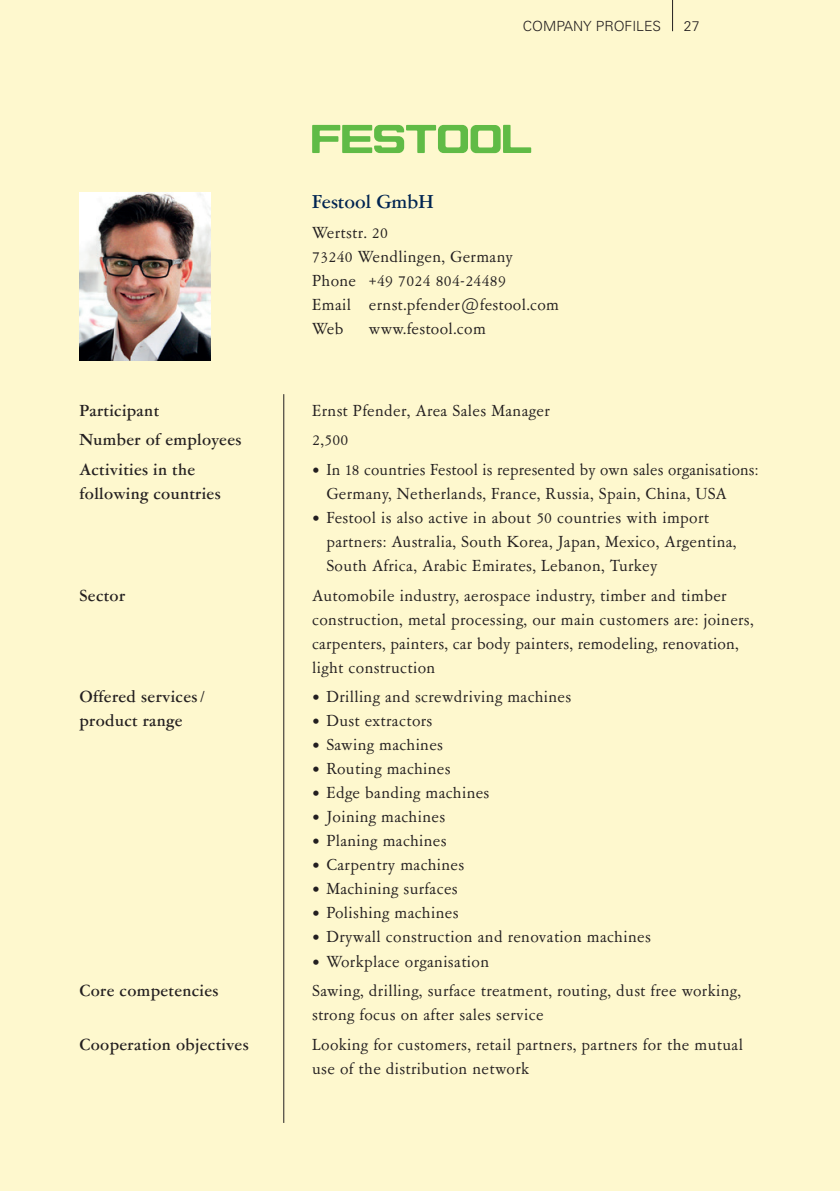
<style>
.page{position:relative;width:840px;height:1191px;background:#fff}
.page>*{position:absolute;margin:0;border:0;box-sizing:border-box;transform-origin:0 0}
.Firma_lang{font:500 21px "Garamont Amst SB";letter-spacing:.005em;color:#002451}
.Copy_Firmenprofil{font:18px/24px "Garamont Amst SB Rom";letter-spacing:.02em;color:#231f20}
.Spalte_links{font:500 18px/24px "Garamont Amst SB";letter-spacing:.02em;color:#231f20}
.Kontaktdaten{font:18px "Garamont Amst SB Rom";letter-spacing:.02em;color:#231f20}
.t1{font:300 14px "Univers";color:#231f20}
</style>
<div class="page">
<div style="left:0;top:0;width:839px;height:1191px;background:#fef8ce"></div>
<hr style="left:671px;top:0;width:1px;height:31px;background:#231f20">
<hr style="left:283px;top:394px;width:1px;height:729px;background:#231f20">
<img style="left:79px;top:193px;width:131px;height:167px">
<svg style="left:312px;top:125px;width:219px;height:28px"></svg>
<p class="t1" style="left:522px;top:18px;width:140px">COMPANY PROFILES</p>
<p class="t1" style="left:683px;top:18px;width:17px">27</p>
<p class="Spalte_links" style="left:79px;top:399px;width:81px">Participant</p>
<p class="Spalte_links" style="left:79px;top:428px;width:163px">Number of employees</p>
<p class="Spalte_links" style="left:79px;top:458px;width:143px">Activities in the following countries</p>
<p class="Spalte_links" style="left:79px;top:584px;width:47px">Sector</p>
<p class="Spalte_links" style="left:79px;top:685px;width:126px">Offered services/ product range</p>
<p class="Spalte_links" style="left:79px;top:979px;width:140px">Core competencies</p>
<p class="Spalte_links" style="left:79px;top:1033px;width:171px">Cooperation objectives</p>
<p class="Firma_lang" style="left:312px;top:191px;width:123px">Festool GmbH</p>
<p class="Kontaktdaten" style="left:312px;top:224px;width:77px">Wertstr. 20</p>
<p class="Kontaktdaten" style="left:312px;top:248px;width:202px">73240 Wendlingen, Germany</p>
<p class="Kontaktdaten" style="left:369px;top:271px;width:138px">+49 7024 804-24489</p>
<p class="Kontaktdaten" style="left:369px;top:295px;width:191px">ernst.pfender@festool.com</p>
<p class="Kontaktdaten" style="left:369px;top:319px;width:118px">www.festool.com</p>
<p class="Kontaktdaten" style="left:312px;top:271px;width:45px">Phone</p>
<p class="Kontaktdaten" style="left:312px;top:295px;width:40px">Email</p>
<p class="Kontaktdaten" style="left:312px;top:319px;width:33px">Web</p>
<p class="Copy_Firmenprofil" style="left:312px;top:399px;width:239px">Ernst Pfender, Area Sales Manager</p>
<p class="Copy_Firmenprofil" style="left:312px;top:428px;width:38px">2,500</p>
<p class="Copy_Firmenprofil" style="left:326px;top:458px;width:433px;text-indent:-14px">• In 18 countries Festool is represented by own sales organisations:<br>Germany, Netherlands, France, Russia, Spain, China, USA</p>
<p class="Copy_Firmenprofil" style="left:326px;top:506px;width:411px;text-indent:-14px">• Festool is also active in about 50 countries with import partners: Australia, South Korea, Japan, Mexico, Argentina,<br>South Africa, Arabic Emirates, Lebanon, Turkey</p>
<p class="Copy_Firmenprofil" style="left:312px;top:584px;width:443px">Automobile industry, aerospace industry, timber and timber construction, metal processing, our main customers are: joiners, carpenters, painters, car body painters, remodeling, renovation, light construction</p>
<p class="Copy_Firmenprofil" style="left:312px;top:685px;width:260px">• Drilling and screwdriving machines</p>
<p class="Copy_Firmenprofil" style="left:312px;top:709px;width:122px">• Dust extractors</p>
<p class="Copy_Firmenprofil" style="left:312px;top:733px;width:132px">• Sawing machines</p>
<p class="Copy_Firmenprofil" style="left:312px;top:757px;width:140px">• Routing machines</p>
<p class="Copy_Firmenprofil" style="left:312px;top:781px;width:179px">• Edge banding machines</p>
<p class="Copy_Firmenprofil" style="left:312px;top:805px;width:134px">• Joining machines</p>
<p class="Copy_Firmenprofil" style="left:312px;top:829px;width:136px">• Planing machines</p>
<p class="Copy_Firmenprofil" style="left:312px;top:853px;width:153px">• Carpentry machines</p>
<p class="Copy_Firmenprofil" style="left:312px;top:877px;width:147px">• Machining surfaces</p>
<p class="Copy_Firmenprofil" style="left:312px;top:901px;width:148px">• Polishing machines</p>
<p class="Copy_Firmenprofil" style="left:312px;top:925px;width:340px">• Drywall construction and renovation machines</p>
<p class="Copy_Firmenprofil" style="left:312px;top:949px;width:178px">• Workplace organisation</p>
<p class="Copy_Firmenprofil" style="left:312px;top:979px;width:430px">Sawing, drilling, surface treatment, routing, dust free working, strong focus on after sales service</p>
<p class="Copy_Firmenprofil" style="left:312px;top:1033px;width:432px">Looking for customers, retail partners, partners for the mutual use of the distribution network</p>
</div>
